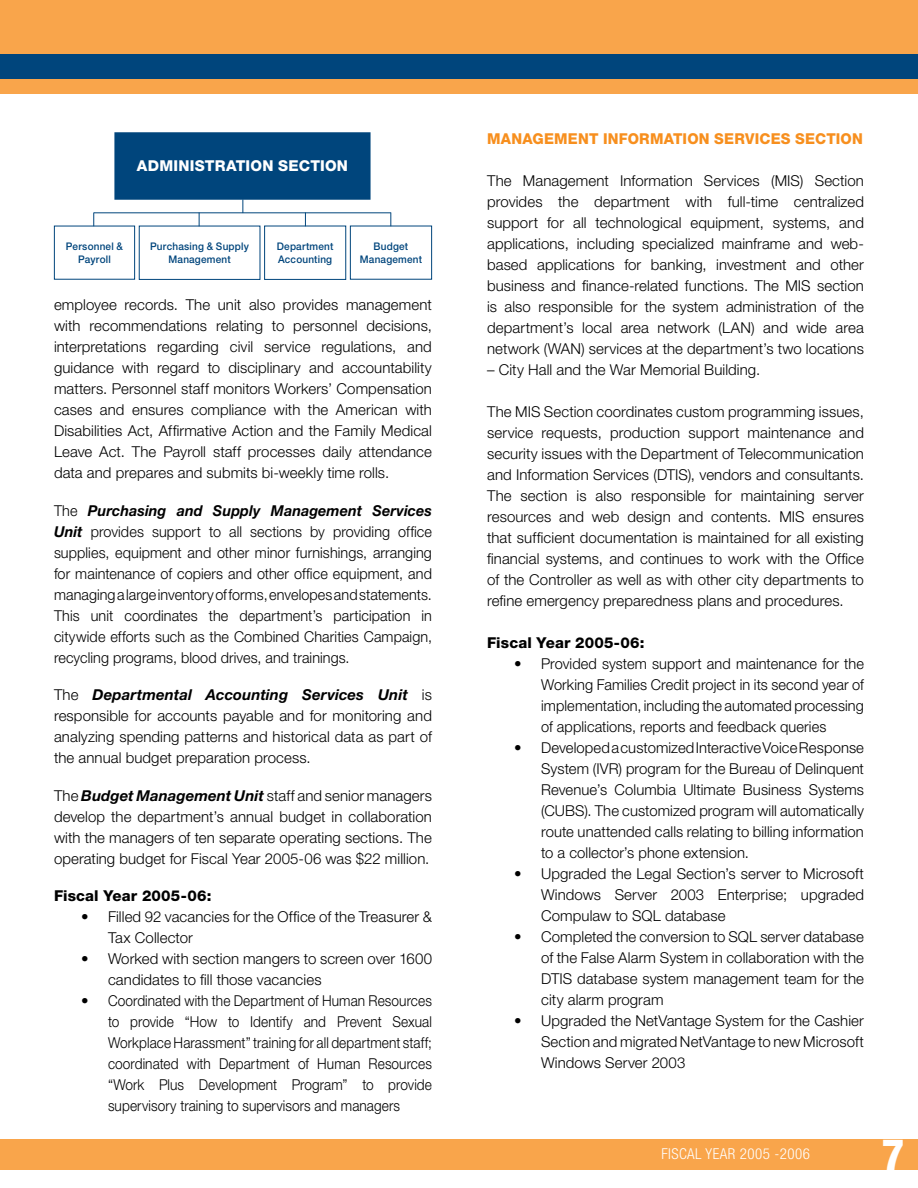
<style>
.page{position:relative;width:918px;height:1188px;background:#fff}
.page>*{position:absolute;margin:0;border:0;box-sizing:border-box;transform-origin:0 0}
.t1{font:800 condensed 43.5px "Helvetica Neue LT Std";color:#fff}
.t2{font:300 15px/21px "Helvetica Neue LT Std";letter-spacing:.005em;color:#000;text-align:justify}
.t3{font:300 15px/21px "Helvetica Neue LT Std";letter-spacing:.005em;color:#000;text-align:justify;scale:.96 1}
.t4{font:800 15px "Helvetica Neue LT Std";letter-spacing:.01em;color:#000}
.t5{font:800 15px "Helvetica Neue LT Std";letter-spacing:.015em;color:#f78f1e}
.t6{font:800 15px "Helvetica Neue LT Std";letter-spacing:.015em;color:#fff}
.t7{font:300 condensed 15px "Helvetica Neue LT Std";letter-spacing:.03em;color:#fff}
.t8{font:500 10.5px/12.6px "Helvetica Neue LT Std";letter-spacing:.02em;color:#00457c;text-align:center;scale:.95 1}
.s1{font-weight:700;font-style:italic}
</style>
<div class="page">
<div style="left:0;top:0;width:918px;height:94px;background:#f9a54b"></div>
<div style="left:0;top:1140px;width:918px;height:30px;background:#f9a54b"></div>
<div style="left:0;top:54px;width:918px;height:25px;background:#00457c"></div>
<div style="left:116px;top:134px;width:253px;height:64px;background:#00457c"></div>
<div style="left:114px;top:132px;width:257px;height:68px;border:3px solid #00457c"></div>
<svg style="left:242px;top:199px;width:1px;height:13px"></svg>
<hr style="left:94px;top:212px;width:297px;height:1px;background:#00457c">
<div style="left:54px;top:226px;width:81px;height:54px;border:1px solid #00457c"></div>
<div style="left:139px;top:226px;width:121px;height:54px;border:1px solid #00457c"></div>
<svg style="left:93px;top:212px;width:1px;height:14px"></svg>
<div style="left:264px;top:226px;width:82px;height:54px;border:1px solid #00457c"></div>
<div style="left:350px;top:226px;width:82px;height:54px;border:1px solid #00457c"></div>
<svg style="left:199px;top:213px;width:1px;height:13px"></svg>
<svg style="left:305px;top:213px;width:1px;height:13px"></svg>
<svg style="left:390px;top:212px;width:1px;height:14px"></svg>
<p class="t6" style="left:137px;top:157px;width:153px">ADMINISTRATION SECT</p>
<p class="t6" style="left:320px;top:157px;width:17px">ION</p>
<p class="t8" style="left:66px;top:240px;width:62px">Personnel &amp;<br>Payroll</p>
<p class="t8" style="left:150px;top:240px;width:105px">Purchasing &amp; Supply<br>Management</p>
<p class="t8" style="left:277px;top:240px;width:61px;text-align:left">Department<br>Accounting</p>
<p class="t8" style="left:360px;top:240px;width:67px">Budget<br>Management</p>
<p class="t2" style="left:54px;top:294px;width:379px">employee records. The unit also provides management with recommendations relating to personnel decisions, interpretations regarding civil service regulations, and guidance with regard to disciplinary and accountability matters. Personnel staff monitors Workers’ Compensation cases and ensures compliance with the American with Disabilities Act, Affirmative Action and the Family Medical Leave Act. The Payroll staff processes daily attendance data and prepares and submits bi-weekly time rolls.</p>
<p class="t3" style="left:54px;top:500px;width:395px">The <span class="s1">Purchasing and Supply Management Services Unit</span> provides support to all sections by providing office supplies, equipment and other minor furnishings, arranging for maintenance of copiers and other office equipment, and managing a large inventory of forms, envelopes and statements.<br>This unit coordinates the department’s participation in citywide efforts such as the Combined Charities Campaign, recycling programs, blood drives, and trainings.</p>
<p class="t2" style="left:54px;top:684px;width:379px">The <span class="s1">Departmental Accounting Services Unit</span> is responsible for accounts payable and for monitoring and analyzing spending patterns and historical data as part of the annual budget preparation process.</p>
<p class="t2" style="left:54px;top:785px;width:379px">The <span class="s1">Budget Management Unit</span> staff and senior managers develop the department’s annual budget in collaboration with the managers of ten separate operating sections. The operating budget for Fiscal Year 2005-06 was $22 million.</p>
<p class="t4" style="left:54px;top:887px;width:159px">FISCAL YEAR 2005-06:</p>
<p class="t2" style="left:108px;top:906px;width:325px;text-indent:-27px">• Filled 92 vacancies for the Office of the Treasurer &amp;<br>Tax Collector</p>
<p class="t2" style="left:108px;top:948px;width:325px;text-indent:-27px">• Worked with section mangers to screen over 1600 candidates to fill those vacancies</p>
<p class="t2" style="left:108px;top:990px;width:326px;text-indent:-27px">• Coordinated with the Department of Human Resources to provide “How to Identify and Prevent Sexual Workplace Harassment” training for all department staff; coordinated with Department of Human Resources “Work Plus Development Program” to provide supervisory training to supervisors and managers</p>
<p class="t5" style="left:487px;top:130px;width:377px">MANAGEMENT INFORMATION SERVICES SECTION</p>
<p class="t2" style="left:487px;top:170px;width:378px">The Management Information Services (MIS) Section provides the department with full-time centralized support for all technological equipment, systems, and applications, including specialized mainframe and web&shy;based applications for banking, investment and other business and finance-related functions. The MIS section is also responsible for the system administration of the department’s local area network (LAN) and wide area network (WAN) services at the department’s two locations</p>
<p class="t2" style="left:487px;top:359px;width:275px">– City Hall and the War Memorial Building.</p>
<p class="t2" style="left:487px;top:401px;width:378px">The MIS Section coordinates custom programming issues, service requests, production support maintenance and security issues with the Department of Telecommunication and Information Services (DTIS), vendors and consultants.<br>The section is also responsible for maintaining server resources and web design and contents. MIS ensures that sufficient documentation is maintained for all existing financial systems, and continues to work with the Office of the Controller as well as with other city departments to refine emergency preparedness plans and procedures.</p>
<p class="t4" style="left:487px;top:634px;width:159px">FISCAL YEAR 2005-06:</p>
<p class="t2" style="left:541px;top:653px;width:324px;text-indent:-27px">• Provided system support and maintenance for the Working Families Credit project in its second year of implementation, including the automated processing of applications, reports and feedback queries</p>
<p class="t2" style="left:541px;top:737px;width:324px;text-indent:-27px">• Developed a customized Interactive Voice Response System (IVR) program for the Bureau of Delinquent Revenue’s Columbia Ultimate Business Systems (CUBS). The customized program will automatically route unattended calls relating to billing information to a collector’s phone extension.</p>
<p class="t2" style="left:541px;top:863px;width:324px;text-indent:-27px">• Upgraded the Legal Section’s server to Microsoft Windows Server 2003 Enterprise; upgraded Compulaw to SQL database</p>
<p class="t2" style="left:541px;top:926px;width:324px;text-indent:-27px">• Completed the conversion to SQL server database of the False Alarm System in collaboration with the DTIS database system management team for the city alarm program</p>
<p class="t2" style="left:541px;top:1010px;width:324px;text-indent:-27px">• Upgraded the NetVantage System for the Cashier Section and migrated NetVantage to new Microsoft Windows Server 2003</p>
<p class="t7" style="left:661px;top:1146px;width:150px">FISCAL YEAR 2005 -2006</p>
<h1 class="t1" style="left:882px;top:1128px;width:24px">7</h1>
</div>
